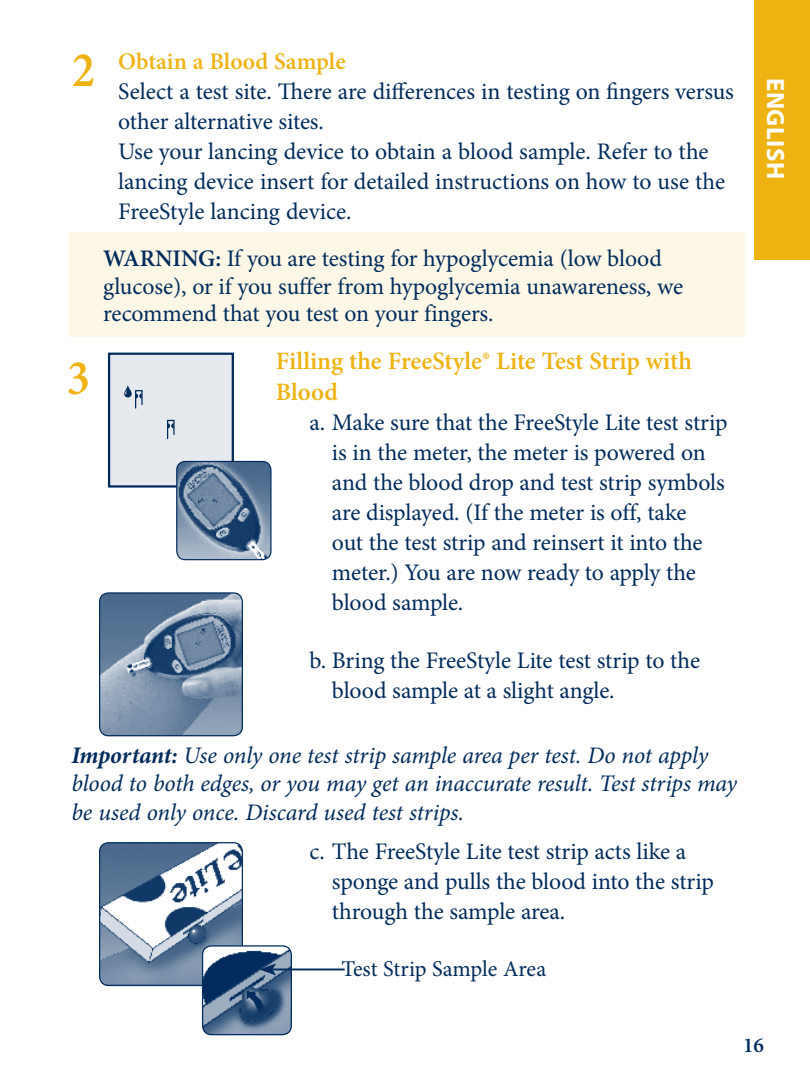
<style>
.page{position:relative;width:810px;height:1080px;background:#fff}
.page>*{position:absolute;margin:0;border:0;box-sizing:border-box;transform-origin:0 0}
.t1{font:600 50px "Minion Pro";color:#eeb211;scale:.95 1}
.t2{font:600 25px/30px "Minion Pro";color:#eeb211}
.t3{font:700 25px "Myriad Pro";letter-spacing:.02em;color:#fff}
.t4{font:23.75px/30px "Minion Pro";letter-spacing:-.005em;color:#002b5c}
.t5{font:italic 23.75px/28.5px "Minion Pro";letter-spacing:-.01em;color:#002b5c}
.t6{font:600 23.75px "Minion Pro";color:#eeb211}
.t7{font:22.5px "Minion Pro";letter-spacing:-.005em;color:#002b5c}
.t8{font:600 21.25px "Minion Pro";color:#002b5c}
.s1{font-weight:600}
.s2{font-weight:700}
</style>
<div class="page">
<div style="left:754px;top:0;width:56px;height:260px;background:#eeb211"></div>
<img style="left:100px;top:843px;width:142px;height:142px">
<div style="left:99px;top:842px;width:144px;height:144px;border:1px solid #032d5e;border-radius:9px"></div>
<img style="left:203px;top:946px;width:88px;height:89px">
<div style="left:202px;top:945px;width:90px;height:90px;border:1px solid #002b5c;border-radius:9px"></div>
<hr style="left:272px;top:969px;width:73px;height:1px;background:#002b5c">
<svg style="left:260px;top:963px;width:16px;height:13px"></svg>
<div style="left:69px;top:233px;width:676px;height:104px;background:#fdf7e7"></div>
<div style="left:111px;top:356px;width:120px;height:129px;background:#e6eaef"></div>
<div style="left:108px;top:353px;width:126px;height:135px;border:2px solid #002b5c"></div>
<img style="left:100px;top:594px;width:142px;height:142px">
<div style="left:99px;top:592px;width:144px;height:144px;border:1px solid #002b5c;border-radius:9px"></div>
<img style="left:177px;top:462px;width:94px;height:98px">
<div style="left:176px;top:461px;width:96px;height:99px;border:1px solid #002b5c;border-radius:9px"></div>
<h1 class="t1" style="left:72px;top:35px;width:26px">2</h1>
<p class="t6" style="left:118px;top:45px;width:229px">Obtain a Blood Sample</p>
<p class="t4" style="left:118px;top:76px;width:617px">Select a test site. There are differences in testing on fingers versus other alternative sites.<br>Use your lancing device to obtain a blood sample. Refer to the lancing device insert for detailed instructions on how to use the FreeStyle lancing device.</p>
<p class="t4" style="left:103px;top:245px;width:581px;line-height:27.5px"><span class="s1">WARNING:</span> If you are testing for hypoglycemia (low blood glucose), or if you suffer from hypoglycemia unawareness, we recommend that you test on your fingers.</p>
<h1 class="t1" style="left:67px;top:343px;width:26px">3</h1>
<p class="t2" style="left:276px;top:346px;width:418px">Filling the FreeStyle® Lite Test Strip with<br>Blood</p>
<p class="t4" style="left:332px;top:407px;width:397px;text-indent:-22px">a. Make sure that the FreeStyle Lite test strip is in the meter, the meter is powered on and the blood drop and test strip symbols are displayed. (If the meter is off, take<br>out the test strip and reinsert it into the meter.) You are now ready to apply the blood sample.</p>
<p class="t4" style="left:332px;top:645px;width:370px;text-indent:-22px">b. Bring the FreeStyle Lite test strip to the blood sample at a slight angle.</p>
<p class="t5" style="left:71px;top:741px;width:667px"><span class="s2">Important:</span> Use only one test strip sample area per test. Do not apply blood to both edges, or you may get an inaccurate result. Test strips may be used only once. Discard used test strips.</p>
<p class="t4" style="left:332px;top:836px;width:383px;text-indent:-22px">c. The FreeStyle Lite test strip acts like a sponge and pulls the blood into the strip through the sample area.</p>
<p class="t7" style="left:341px;top:953px;width:206px">Test Strip Sample Area</p>
<p class="t3" style="left:792px;top:78px;width:103px;rotate:90deg">ENGLISH</p>
<p class="t8" style="left:743px;top:1031px;width:22px">16</p>
</div>
